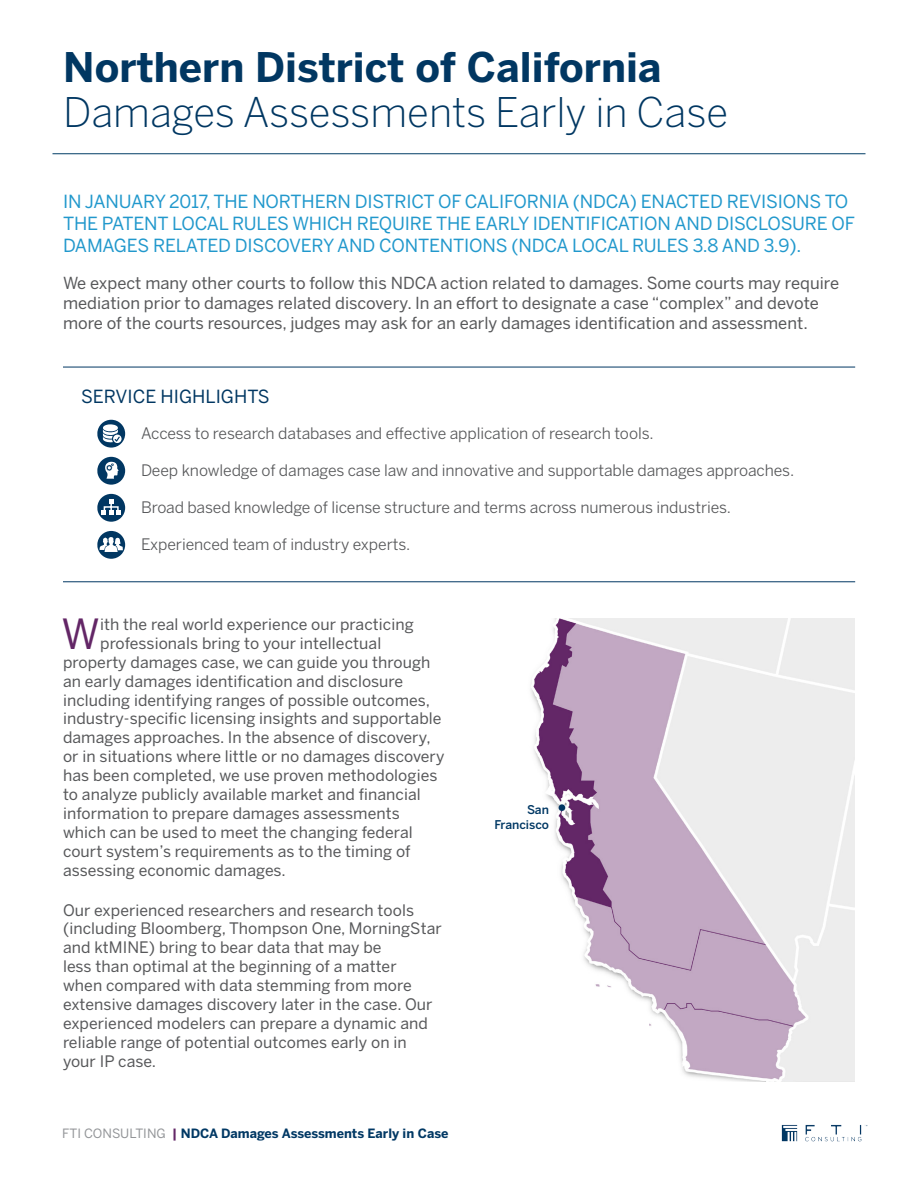
<style>
.page{position:relative;width:918px;height:1188px;background:#fff}
.page>*{position:absolute;margin:0;border:0;box-sizing:border-box;transform-origin:0 0}
.t1{font:41.25px "Benton Sans";color:#632666}
.t2{font:300 40.5px "Benton Sans";color:#013762}
.t3{font:700 40.5px "Benton Sans";color:#013762}
.t4{font:18px/21.6px "Benton Sans";letter-spacing:-.01em;color:#2198cc}
.t5{font:18px "Benton Sans";color:#013762}
.t6{font:16.5px/19.8px "Benton Sans";color:#57585a}
.t7{font:15.75px/18.9px "Benton Sans";letter-spacing:.005em;color:#57585a}
.t8{font:15.75px "Benton Sans";letter-spacing:-.005em;color:#57585a}
.t9{font:700 12.75px "Benton Sans";color:#003864}
.t10{font:500 12px/15px "Benton Sans";letter-spacing:-.005em;color:#003864;text-align:right}
.s1{font-weight:400;color:#939598}
.s2{color:#632666}
</style>
<div class="page">
<hr style="left:52px;top:153px;width:814px;height:1px;background:#003c65">
<img style="left:781px;top:1124px;width:87px;height:18px">
<img style="left:530px;top:618px;width:325px;height:463px">
<svg style="left:97px;top:420px;width:28px;height:28px"></svg>
<svg style="left:97px;top:457px;width:28px;height:28px"></svg>
<svg style="left:97px;top:531px;width:28px;height:28px"></svg>
<svg style="left:97px;top:494px;width:28px;height:28px"></svg>
<div style="left:104px;top:506px;width:15px;height:6px;border:1px solid #fff"></div>
<hr style="left:63px;top:367px;width:792px;height:1px;background:#013762">
<hr style="left:63px;top:581px;width:792px;height:1px;background:#013762">
<h2 class="t3" style="left:63px;top:44px;width:600px">Northern District of California</h2>
<h2 class="t2" style="left:63px;top:89px;width:666px">Damages Assessments Early in Case</h2>
<p class="t4" style="left:63px;top:191px;width:794px">IN JANUARY 2017, THE NORTHERN DISTRICT OF CALIFORNIA (NDCA) ENACTED REVISIONS TO<br>THE PATENT LOCAL RULES WHICH REQUIRE THE EARLY IDENTIFICATION AND DISCLOSURE OF<br>DAMAGES RELATED DISCOVERY AND CONTENTIONS (NDCA LOCAL RULES 3.8 AND 3.9).</p>
<p class="t6" style="left:63px;top:273px;width:778px">We expect many other courts to follow this NDCA action related to damages. Some courts may require mediation prior to damages related discovery. In an effort to designate a case “complex” and devote more of the courts resources, judges may ask for an early damages identification and assessment.</p>
<p class="t5" style="left:81px;top:386px;width:190px">SERVICE HIGHLIGHTS</p>
<p class="t8" style="left:141px;top:424px;width:514px">Access to research databases and effective application of research tools.</p>
<p class="t8" style="left:141px;top:461px;width:655px">Deep knowledge of damages case law and innovative and supportable damages approaches.</p>
<p class="t8" style="left:141px;top:498px;width:592px">Broad based knowledge of license structure and terms across numerous industries.</p>
<p class="t8" style="left:141px;top:535px;width:271px">Experienced team of industry experts.</p>
<p class="t1" style="left:62px;top:609px;width:40px">W</p>
<p class="t7" style="left:100px;top:615px;width:315px">ith the real world experience our practicing</p>
<p class="t7" style="left:100px;top:633px;width:283px">professionals bring to your intellectual</p>
<p class="t7" style="left:63px;top:652px;width:369px">property damages case, we can guide you through</p>
<p class="t7" style="left:63px;top:671px;width:342px">an early damages identification and disclosure</p>
<p class="t7" style="left:63px;top:690px;width:369px">including identifying ranges of possible outcomes,</p>
<p class="t7" style="left:63px;top:709px;width:380px">industry-specific licensing insights and supportable</p>
<p class="t7" style="left:63px;top:728px;width:369px">damages approaches. In the absence of discovery,</p>
<p class="t7" style="left:63px;top:747px;width:383px">or in situations where little or no damages discovery</p>
<p class="t7" style="left:63px;top:766px;width:376px">has been completed, we use proven methodologies</p>
<p class="t7" style="left:63px;top:785px;width:359px">to analyze publicly available market and financial</p>
<p class="t7" style="left:63px;top:804px;width:338px">information to prepare damages assessments</p>
<p class="t7" style="left:63px;top:822px;width:351px">which can be used to meet the changing federal</p>
<p class="t7" style="left:63px;top:841px;width:349px">court system’s requirements as to the timing of</p>
<p class="t7" style="left:63px;top:860px;width:224px">assessing economic damages.</p>
<p class="t7" style="left:63px;top:900px;width:380px">Our experienced researchers and research tools (including Bloomberg, Thompson One, MorningStar and ktMINE) bring to bear data that may be<br>less than optimal at the beginning of a matter<br>when compared with data stemming from more extensive damages discovery later in the case. Our experienced modelers can prepare a dynamic and reliable range of potential outcomes early on in your IP case.</p>
<p class="t9" style="left:62px;top:1125px;width:388px"><span class="s1">FTI CONSULTING</span> <span class="s2">|</span> NDCA Damages Assessments Early in Case</p>
<p class="t10" style="left:494px;top:802px;width:56px">San<br>Francisco</p>
</div>
